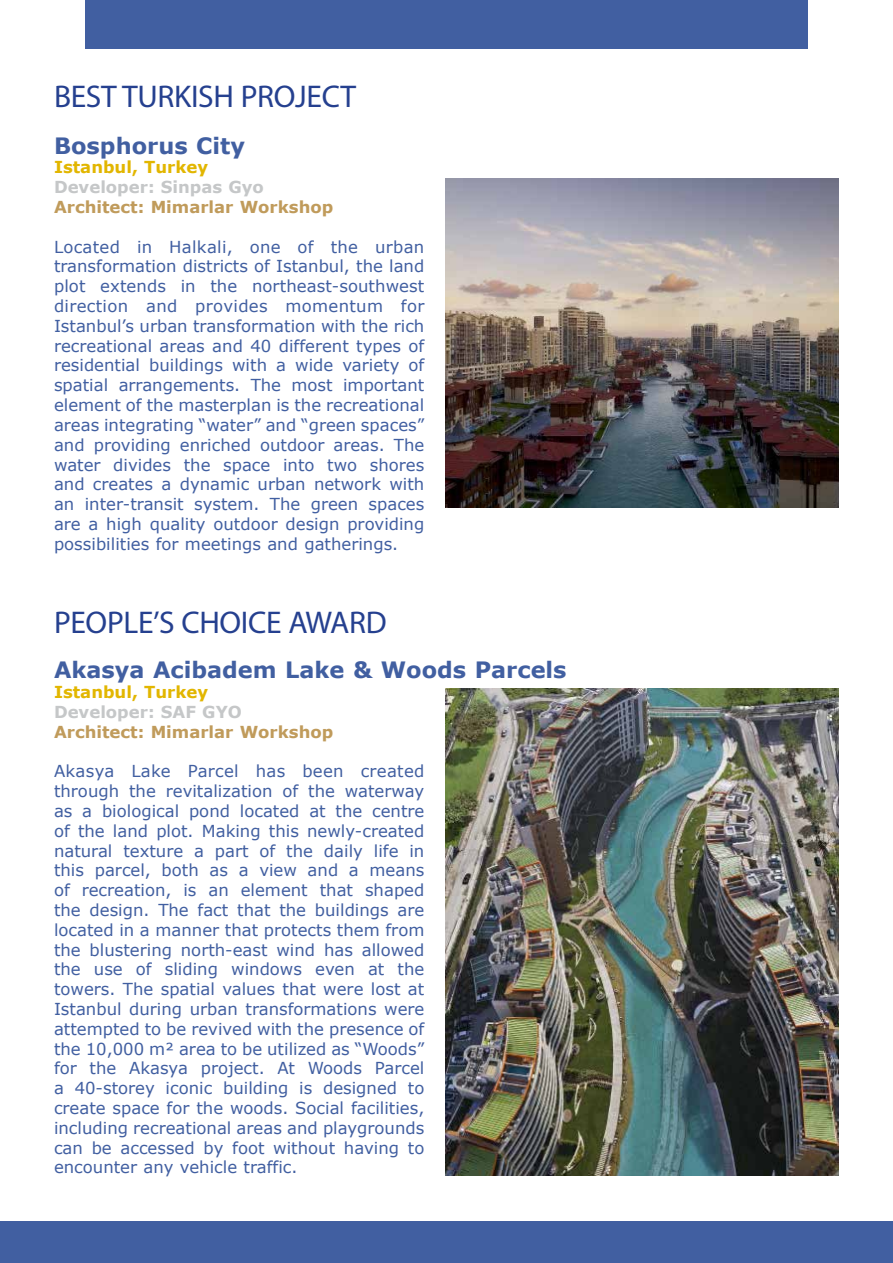
<style>
.page{position:relative;width:893px;height:1263px;background:#fff}
.page>*{position:absolute;margin:0;border:0;box-sizing:border-box;transform-origin:0 0}
.t1{font:31.5px "Myriad Pro";letter-spacing:-.01em;color:#25408f}
.t2{font:700 22.5px "Verdana";color:#415fa1}
.t3{font:16.5px/19.8px "Verdana";color:#415fa1;text-align:justify}
.t4{font:700 16.5px "Verdana";color:#c09b5b}
.t5{font:700 16.5px "Verdana";color:#c5c7c8}
.t6{font:700 16.5px "Verdana";color:#e2b600}
</style>
<div class="page">
<div style="left:85px;top:0;width:723px;height:49px;background:#415fa1"></div>
<div style="left:0;top:1221px;width:893px;height:42px;background:#415fa1"></div>
<img style="left:446px;top:178px;width:393px;height:329px">
<img style="left:446px;top:689px;width:393px;height:487px">
<h1 class="t1" style="left:54px;top:77px;width:304px">BEST TURKISH PROJECT</h1>
<h2 class="t2" style="left:54px;top:131px;width:193px">Bosphorus City</h2>
<p class="t6" style="left:54px;top:157px;width:156px">Istanbul, Turkey</p>
<p class="t5" style="left:54px;top:177px;width:211px">Developer: Sinpas Gyo</p>
<p class="t4" style="left:54px;top:197px;width:281px">Architect: Mimarlar Workshop</p>
<p class="t3" style="left:54px;top:236px;width:372px">Located in Halkali, one of the urban transformation districts of Istanbul, the land plot extends in the northeast-southwest direction and provides momentum for Istanbul’s urban transformation with the rich recreational areas and 40 different types of residential buildings with a wide variety of spatial arrangements. The most important element of the masterplan is the recreational areas integrating “water” and “green spaces” and providing enriched outdoor areas. The water divides the space into two shores and creates a dynamic urban network with an inter-transit system. The green spaces are a high quality outdoor design providing possibilities for meetings and gatherings.</p>
<h1 class="t1" style="left:54px;top:603px;width:334px">PEOPLE’S CHOICE AWARD</h1>
<h2 class="t2" style="left:54px;top:656px;width:514px">Akasya Acibadem Lake &amp; Woods Parcels</h2>
<p class="t6" style="left:54px;top:682px;width:156px">Istanbul, Turkey</p>
<p class="t5" style="left:54px;top:701px;width:189px">Developer: SAF GYO</p>
<p class="t4" style="left:54px;top:721px;width:281px">Architect: Mimarlar Workshop</p>
<p class="t3" style="left:54px;top:761px;width:372px">Akasya Lake Parcel has been created through the revitalization of the waterway as a biological pond located at the centre of the land plot. Making this newly-created natural texture a part of the daily life in this parcel, both as a view and a means of recreation, is an element that shaped the design. The fact that the buildings are located in a manner that protects them from the blustering north-east wind has allowed the use of sliding windows even at the towers. The spatial values that were lost at Istanbul during urban transformations were attempted to be revived with the presence of the 10,000 m² area to be utilized as “Woods” for the Akasya project. At Woods Parcel a 40-storey iconic building is designed to create space for the woods. Social facilities, including recreational areas and playgrounds can be accessed by foot without having to encounter any vehicle traffic.</p>
</div>
